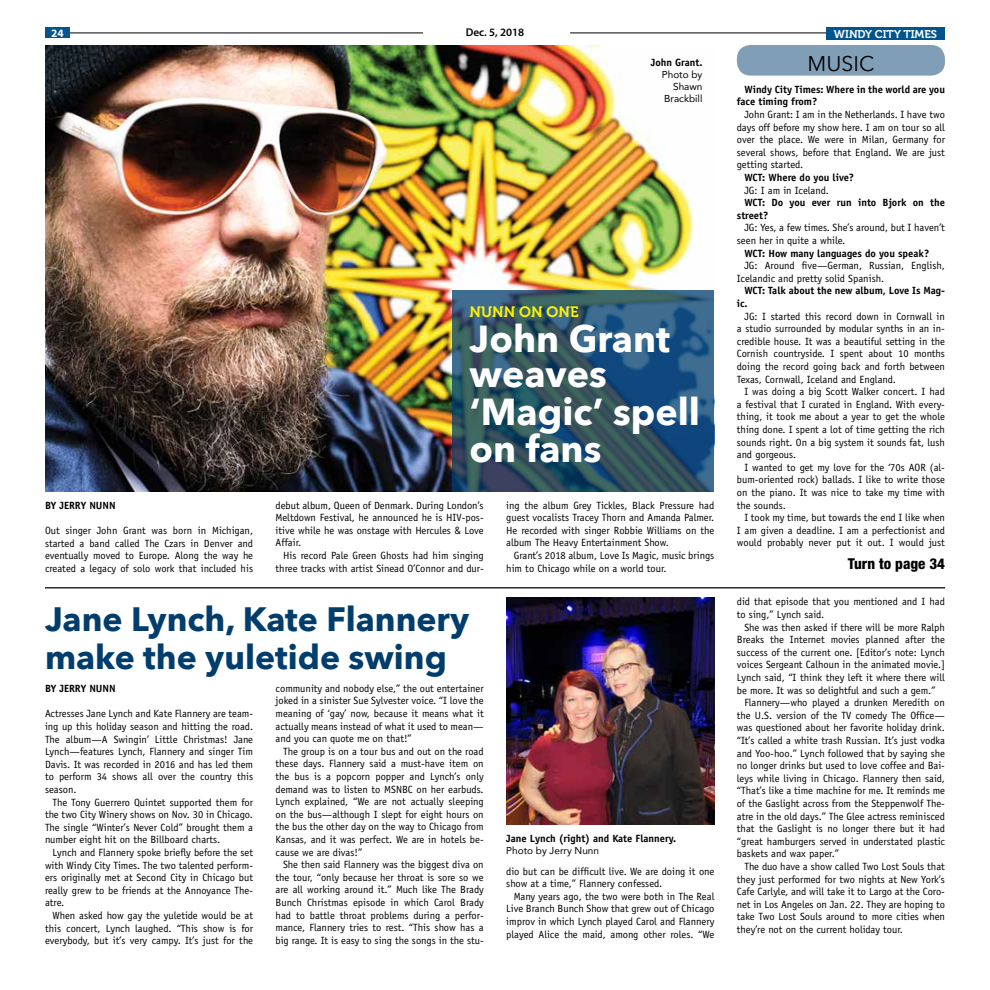
<style>
.page{position:relative;width:990px;height:990px;background:#fff}
.page>*{position:absolute;margin:0;border:0;box-sizing:border-box;transform-origin:0 0}
.t1{font:700 37.5px/36.6px "Avenir Next";color:#fff}
.t2{font:700 33.75px/37.5px "Avenir Next";color:#003d6d}
.t3{font:21.25px "Avenir Next";color:#000}
.t4{font:800 condensed 15px "Helvetica Neue";color:#000}
.t5{font:15px "Museo 700";color:#fff200}
.t6{font:11.25px "Museo 700";color:#fff}
.t7{font:600 11.25px "Myriad Pro";color:#000}
.t8{font:700 11.25px "Myriad Pro";color:#fff}
.t9{font:10.5px/12.6px "Officina Sans";color:#000;text-align:justify}
.t10{font:700 10.5px/12.6px "Officina Sans";color:#000}
.t11{font:10px/12px "Avenir";color:#000;text-align:right}
</style>
<div class="page">
<hr style="left:570px;top:33px;width:374px;height:1px;background:#000">
<hr style="left:65px;top:33px;width:358px;height:1px;background:#000">
<div style="left:45px;top:27px;width:25px;height:11px;background:#00558f"></div>
<div style="left:826px;top:27px;width:119px;height:13px;background:#00558f"></div>
<div style="left:737px;top:45px;width:208px;height:31px;background:#809eb6;border-radius:14px"></div>
<hr style="left:45px;top:587px;width:900px;height:1px;background:#000">
<img style="left:506px;top:598px;width:208px;height:226px">
<img style="left:45px;top:45px;width:649px;height:447px">
<svg style="left:453px;top:290px;width:261px;height:202px"></svg>
<p class="t8" style="left:51px;top:26px;width:14px">24</p>
<p class="t7" style="left:466px;top:25px;width:60px">Dec. 5, 2018</p>
<p class="t6" style="left:834px;top:28px;width:105px">WINDY CITY TIMES</p>
<p class="t10" style="left:651px;top:56px;width:53px">John Grant.</p>
<p class="t11" style="left:662px;top:69px;width:42px">Photo by<br>Shawn<br>Brackbill</p>
<p class="t10" style="left:45px;top:499px;width:72px">BY JERRY NUNN</p>
<p class="t9" style="left:45px;top:524px;width:210px">Out singer John Grant was born in Michigan, started a band called The Czars in Denver and eventually moved to Europe. Along the way he created a legacy of solo work that included his</p>
<h3 class="t5" style="left:470px;top:304px;width:111px">NUNN ON ONE</h3>
<h1 class="t1" style="left:470px;top:320px;width:232px">John Grant weaves ‘Magic’ spell on fans</h1>
<p class="t9" style="left:276px;top:499px;width:210px">debut album, Queen of Denmark. During London’s Meltdown Festival, he announced he is HIV-pos&shy;itive while he was onstage with Hercules &amp; Love Affair.</p>
<p class="t9" style="left:276px;top:549px;width:210px;text-align:right">His record Pale Green Ghosts had him singing three tracks with artist Sinead O’Connor and dur-</p>
<p class="t9" style="left:506px;top:499px;width:210px">ing the album Grey Tickles, Black Pressure had guest vocalists Tracey Thorn and Amanda Palmer.<br>He recorded with singer Robbie Williams on the album The Heavy Entertainment Show.</p>
<p class="t9" style="left:506px;top:549px;width:210px;text-indent:7px">Grant’s 2018 album, Love Is Magic, music brings him to Chicago while on a world tour.</p>
<h2 class="t2" style="left:45px;top:600px;width:426px">Jane Lynch, Kate Flannery make the yuletide swing</h2>
<p class="t10" style="left:45px;top:682px;width:72px">BY JERRY NUNN</p>
<p class="t9" style="left:45px;top:708px;width:210px">Actresses Jane Lynch and Kate Flannery are team&shy;ing up this holiday season and hitting the road.<br>The album—A Swingin’ Little Christmas! Jane Lynch—features Lynch, Flannery and singer Tim Davis. It was recorded in 2016 and has led them to perform 34 shows all over the country this season.</p>
<p class="t9" style="left:45px;top:796px;width:210px;text-indent:7px">The Tony Guerrero Quintet supported them for the two City Winery shows on Nov. 30 in Chicago.<br>The single “Winter’s Never Cold” brought them a number eight hit on the Billboard charts.</p>
<p class="t9" style="left:45px;top:846px;width:210px;text-indent:7px">Lynch and Flannery spoke briefly before the set with Windy City Times. The two talented perform&shy;ers originally met at Second City in Chicago but really grew to be friends at the Annoyance The&shy;atre.</p>
<p class="t9" style="left:45px;top:909px;width:210px;text-indent:7px">When asked how gay the yuletide would be at this concert, Lynch laughed. “This show is for everybody, but it’s very campy. It’s just for the</p>
<p class="t9" style="left:276px;top:682px;width:210px">community and nobody else,” the out entertainer joked in a sinister Sue Sylvester voice. “I love the meaning of ‘gay’ now, because it means what it actually means instead of what it used to mean— and you can quote me on that!”</p>
<p class="t9" style="left:276px;top:745px;width:210px;text-indent:7px">The group is on a tour bus and out on the road these days. Flannery said a must-have item on the bus is a popcorn popper and Lynch’s only demand was to listen to MSNBC on her earbuds.<br>Lynch explained, “We are not actually sleeping on the bus—although I slept for eight hours on the bus the other day on the way to Chicago from Kansas, and it was perfect. We are in hotels be&shy;cause we are divas!”</p>
<p class="t9" style="left:276px;top:858px;width:210px;text-indent:7px">She then said Flannery was the biggest diva on the tour, “only because her throat is sore so we are all working around it.” Much like The Brady Bunch Christmas episode in which Carol Brady had to battle throat problems during a perfor&shy;mance, Flannery tries to rest. “This show has a big range. It is easy to sing the songs in the stu-</p>
<p class="t9" style="left:506px;top:865px;width:210px">dio but can be difficult live. We are doing it one show at a time,” Flannery confessed.</p>
<p class="t10" style="left:506px;top:832px;width:171px">Jane Lynch (right) and Kate Flannery.</p>
<p class="t11" style="left:506px;top:844px;width:94px">Photo by Jerry Nunn</p>
<p class="t9" style="left:506px;top:890px;width:210px;text-indent:7px">Many years ago, the two were both in The Real Live Branch Bunch Show that grew out of Chicago improv in which Lynch played Carol and Flannery played Alice the maid, among other roles. “We</p>
<h3 class="t3" style="left:808px;top:46px;width:68px">MUSIC</h3>
<p class="t10" style="left:737px;top:83px;width:210px;text-indent:7px">Windy City Times: Where in the world are you face timing from?</p>
<p class="t9" style="left:737px;top:108px;width:210px;text-indent:7px">John Grant: I am in the Netherlands. I have two days off before my show here. I am on tour so all over the place. We were in Milan, Germany for several shows, before that England. We are just getting started.</p>
<p class="t10" style="left:744px;top:171px;width:111px">WCT: Where do you live?</p>
<p class="t9" style="left:744px;top:184px;width:86px">JG: I am in Iceland.</p>
<p class="t10" style="left:737px;top:196px;width:210px;text-indent:7px">WCT: Do you ever run into Bjork on the street?</p>
<p class="t9" style="left:737px;top:222px;width:210px;text-indent:7px">JG: Yes, a few times. She’s around, but I haven’t seen her in quite a while.</p>
<p class="t10" style="left:744px;top:247px;width:186px">WCT: How many languages do you speak?</p>
<p class="t9" style="left:737px;top:259px;width:210px;text-indent:7px">JG: Around five—German, Russian, English,<br>Icelandic and pretty solid Spanish.</p>
<p class="t10" style="left:737px;top:284px;width:210px;text-indent:7px">WCT: Talk about the new album, Love Is Mag&shy;ic.</p>
<p class="t9" style="left:737px;top:310px;width:210px;text-indent:7px">JG: I started this record down in Cornwall in a studio surrounded by modular synths in an in&shy;credible house. It was a beautiful setting in the Cornish countryside. I spent about 10 months doing the record going back and forth between Texas, Cornwall, Iceland and England.</p>
<p class="t9" style="left:737px;top:385px;width:210px;text-indent:7px">I was doing a big Scott Walker concert. I had a festival that I curated in England. With every&shy;thing, it took me about a year to get the whole thing done. I spent a lot of time getting the rich sounds right. On a big system it sounds fat, lush and gorgeous.</p>
<p class="t9" style="left:737px;top:461px;width:210px;text-indent:7px">I wanted to get my love for the ‘70s AOR (al&shy;bum-oriented rock) ballads. I like to write those on the piano. It was nice to take my time with the sounds.</p>
<p class="t9" style="left:737px;top:511px;width:210px;text-indent:7px">I took my time, but towards the end I like when I am given a deadline. I am a perfectionist and would probably never put it out. I would just</p>
<h3 class="t4" style="left:848px;top:554px;width:99px">Turn to page 34</h3>
<p class="t9" style="left:737px;top:596px;width:210px">did that episode that you mentioned and I had to sing,” Lynch said.</p>
<p class="t9" style="left:744px;top:621px;width:202px">She was then asked if there will be more Ralph</p>
<p class="t9" style="left:737px;top:633px;width:210px">Breaks the Internet movies planned after the</p>
<p class="t9" style="left:737px;top:646px;width:210px">success of the current one. [Editor’s note: Lynch</p>
<p class="t9" style="left:737px;top:659px;width:210px">voices Sergeant Calhoun in the animated movie.]</p>
<p class="t9" style="left:737px;top:671px;width:210px">Lynch said, “I think they left it where there will</p>
<p class="t9" style="left:737px;top:684px;width:200px">be more. It was so delightful and such a gem.”</p>
<p class="t9" style="left:744px;top:696px;width:202px">Flannery—who played a drunken Meredith on</p>
<p class="t9" style="left:737px;top:709px;width:210px">the U.S. version of the TV comedy The Office—</p>
<p class="t9" style="left:737px;top:722px;width:210px">was questioned about her favorite holiday drink.</p>
<p class="t9" style="left:737px;top:734px;width:210px">“It’s called a white trash Russian. It’s just vodka</p>
<p class="t9" style="left:737px;top:747px;width:210px">and Yoo-hoo.” Lynch followed that by saying she</p>
<p class="t9" style="left:737px;top:759px;width:210px">no longer drinks but used to love coffee and Bai-</p>
<p class="t9" style="left:737px;top:772px;width:210px">leys while living in Chicago. Flannery then said,</p>
<p class="t9" style="left:737px;top:785px;width:210px">“That’s like a time machine for me. It reminds me</p>
<p class="t9" style="left:737px;top:797px;width:210px">of the Gaslight across from the Steppenwolf The-</p>
<p class="t9" style="left:737px;top:810px;width:210px">atre in the old days.” The Glee actress reminisced</p>
<p class="t9" style="left:737px;top:822px;width:210px">that the Gaslight is no longer there but it had</p>
<p class="t9" style="left:737px;top:835px;width:210px">“great hamburgers served in understated plastic</p>
<p class="t9" style="left:737px;top:848px;width:104px">baskets and wax paper.”</p>
<p class="t9" style="left:744px;top:860px;width:202px">The duo have a show called Two Lost Souls that</p>
<p class="t9" style="left:737px;top:873px;width:210px">they just performed for two nights at New York’s</p>
<p class="t9" style="left:737px;top:885px;width:210px">Cafe Carlyle, and will take it to Largo at the Coro-</p>
<p class="t9" style="left:737px;top:898px;width:210px">net in Los Angeles on Jan. 22. They are hoping to</p>
<p class="t9" style="left:737px;top:911px;width:210px">take Two Lost Souls around to more cities when</p>
<p class="t9" style="left:737px;top:923px;width:168px">they’re not on the current holiday tour.</p>
</div>
